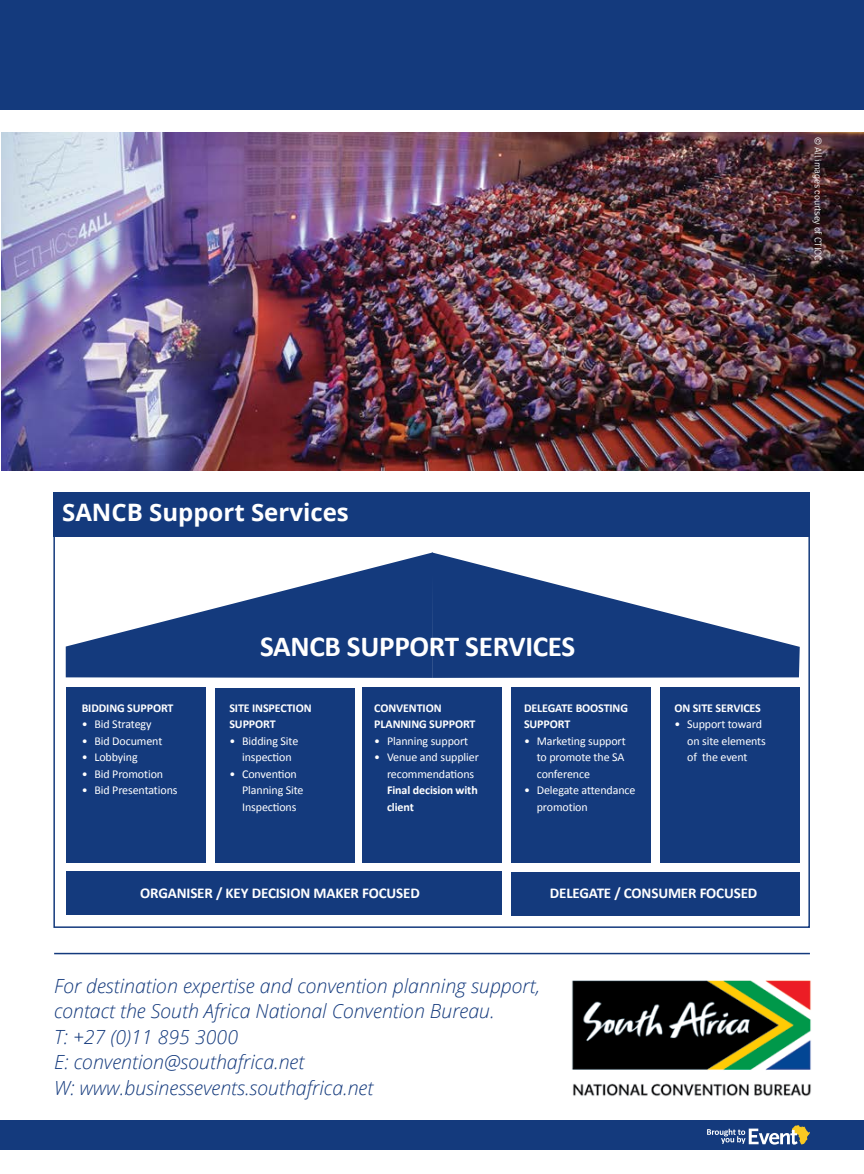
<style>
.page{position:relative;width:864px;height:1174px;background:#fff}
.page>*{position:absolute;margin:0;border:0;box-sizing:border-box;transform-origin:0 0}
.t1{font:700 29.1px "Calibri";letter-spacing:-.01em;color:#fff}
.t2{font:700 24px "Open Sans";color:#fff}
.t3{font:italic 300 19.5px/25.5px "Open Sans";color:#143a7d}
.t4{font:700 15px "Calibri";letter-spacing:-.01em;color:#fff}
.t5{font:12px/16.5px "Calibri";letter-spacing:-.01em;color:#fff}
.t6{font:700 12px/16.5px "Calibri";letter-spacing:-.01em;color:#fff}
.t7{font:300 9.75px "Signika Negative";letter-spacing:-.01em;color:#fff}
</style>
<div class="page">
<div style="left:0;top:0;width:863px;height:109px;background:#143a7d"></div>
<img style="left:1px;top:132px;width:862px;height:339px">
<img style="left:552px;top:952px;width:259px;height:144px">
<hr style="left:54px;top:952px;width:755px;height:2px;background:#143a7d">
<div style="left:53px;top:491px;width:756px;height:45px;background:#143a7d"></div>
<div style="left:0;top:1120px;width:863px;height:29px;background:#143a7d"></div>
<svg style="left:707px;top:1125px;width:102px;height:19px"></svg>
<svg style="left:66px;top:553px;width:365px;height:125px;fill:#143a7d"></svg>
<svg style="left:431px;top:552px;width:368px;height:126px;fill:#143a7d"></svg>
<div style="left:66px;top:688px;width:139px;height:175px;background:#143a7d"></div>
<div style="left:215px;top:688px;width:140px;height:174px;background:#143a7d"></div>
<div style="left:362px;top:688px;width:139px;height:175px;background:#143a7d"></div>
<div style="left:511px;top:688px;width:139px;height:175px;background:#143a7d"></div>
<div style="left:659px;top:688px;width:140px;height:175px;background:#143a7d"></div>
<div style="left:66px;top:871px;width:435px;height:43px;background:#143a7d"></div>
<div style="left:511px;top:872px;width:288px;height:44px;background:#143a7d"></div>
<p class="t7" style="left:823px;top:137px;width:126px;rotate:90deg">© All images courtsey of CTICC</p>
<h2 class="t2" style="left:62px;top:495px;width:288px">SANCB Support Services</h2>
<p class="t6" style="left:82px;top:699px;width:93px">BIDDING SUPPORT</p>
<p class="t5" style="left:82px;top:716px;width:71px">• Bid Strategy</p>
<p class="t5" style="left:82px;top:732px;width:82px">• Bid Document</p>
<p class="t5" style="left:82px;top:749px;width:57px">• Lobbying</p>
<p class="t5" style="left:82px;top:765px;width:83px">• Bid Promotion</p>
<p class="t5" style="left:82px;top:782px;width:97px">• Bid Presentations</p>
<h1 class="t1" style="left:260px;top:628px;width:317px">SANCB SUPPORT SERVICES</h1>
<p class="t6" style="left:229px;top:699px;width:84px">SITE INSPECTION<br>SUPPORT</p>
<p class="t5" style="left:229px;top:732px;width:70px;text-align:center">• Bidding Site inspection</p>
<p class="t5" style="left:242px;top:765px;width:63px;text-indent:-13px">• Convention<br>Planning Site<br>Inspections</p>
<p class="t6" style="left:374px;top:699px;width:103px">CONVENTION<br>PLANNING SUPPORT</p>
<p class="t5" style="left:374px;top:732px;width:95px">• Planning support</p>
<p class="t5" style="left:387px;top:749px;width:93px;text-indent:-13px">• Venue and supplier recommendations</p>
<p class="t6" style="left:387px;top:782px;width:92px">Final decision with client</p>
<p class="t6" style="left:524px;top:699px;width:105px">DELEGATE BOOSTING<br>SUPPORT</p>
<p class="t5" style="left:536px;top:732px;width:90px;text-align:justify;text-indent:-13px">• Marketing support to promote the SA conference</p>
<p class="t5" style="left:536px;top:782px;width:100px;text-indent:-13px">• Delegate attendance promotion</p>
<p class="t6" style="left:674px;top:699px;width:88px">ON SITE SERVICES</p>
<p class="t5" style="left:686px;top:716px;width:80px;text-indent:-13px">• Support toward on site elements of the event</p>
<p class="t4" style="left:140px;top:883px;width:281px">ORGANISER / KEY DECISION MAKER FOCUSED</p>
<p class="t4" style="left:549px;top:883px;width:209px">DELEGATE / CONSUMER FOCUSED</p>
<h3 class="t3" style="left:54px;top:972px;width:487px">For destination expertise and convention planning support, contact the South Africa National Convention Bureau.<br>T: +27 (0)11 895 3000<br>E: convention@southafrica.net<br>W: www.businessevents.southafrica.net</h3>
</div>
